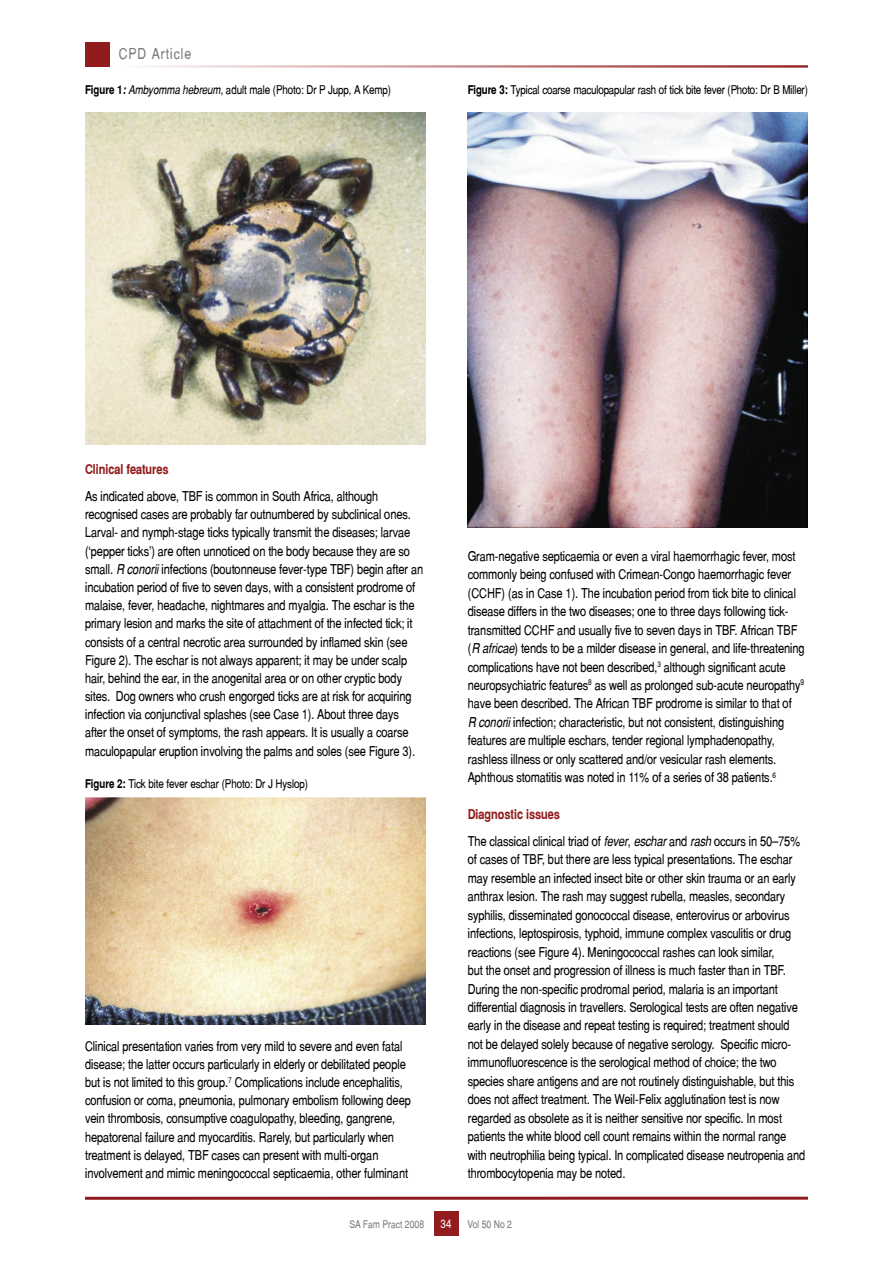
<style>
.page{position:relative;width:893px;height:1263px;background:#fff}
.page>*{position:absolute;margin:0;border:0;box-sizing:border-box;transform-origin:0 0}
.t1{font:15px "Switzerland Narrow Plain";letter-spacing:.06em;color:#7c7c7c}
.t2{font:13.5px/18.5px "Switzerland Narrow Plain";letter-spacing:-.01em;color:#000}
.t3{font:700 13.5px "Switzerland Narrow";letter-spacing:-.01em;color:#921c1d}
.t4{font:12px "Switzerland Narrow Plain";letter-spacing:-.02em;color:#000}
.t5{font:12px "Switzerland Narrow Plain";color:#fff}
.t6{font:10.5px "Switzerland Narrow Plain";color:#7c7c7c}
.s1{font-family:"Switzerland Narrow";font-weight:700}
.s2{font-family:"Switzerland Narrow";font-weight:700;font-style:italic}
.s3{font-family:"Switzerland Narrow";font-style:italic}
</style>
<div class="page">
<div style="left:85px;top:43px;width:25px;height:24px;background:#921c1d"></div>
<div style="left:113px;top:65px;width:695px;height:3px;border:2px solid #fff"></div>
<div style="left:434px;top:1211px;width:24px;height:24px;background:#921c1d"></div>
<hr style="left:85px;top:1197px;width:723px;height:3px;background:#921c1d">
<img style="left:85px;top:113px;width:340px;height:331px">
<img style="left:85px;top:797px;width:340px;height:227px">
<img style="left:468px;top:112px;width:340px;height:416px">
<p class="t1" style="left:119px;top:45px;width:74px">CPD Article</p>
<p class="t4" style="left:85px;top:82px;width:308px"><span class="s1">Figure 1</span><span class="s2">:</span> <span class="s3">Ambyomma hebreum</span>, adult male (Photo: Dr P Jupp, A Kemp)</p>
<p class="t4" style="left:468px;top:82px;width:342px"><span class="s1">Figure 3:</span> Typical coarse maculopapular rash of tick bite fever (Photo: Dr B Miller)</p>
<p class="t3" style="left:85px;top:462px;width:85px">Clinical features</p>
<p class="t2" style="left:85px;top:487px;width:340px">As indicated above, TBF is common in South Africa, although recognised cases are probably far outnumbered by subclinical ones.<br>Larval- and nymph-stage ticks typically transmit the diseases; larvae (‘pepper ticks’) are often unnoticed on the body because they are so small. <span class="s3">R conorii</span> infections (boutonneuse fever-type TBF) begin after an incubation period of five to seven days, with a consistent prodrome of malaise, fever, headache, nightmares and myalgia. The eschar is the primary lesion and marks the site of attachment of the infected tick; it consists of a central necrotic area surrounded by inflamed skin (see Figure 2). The eschar is not always apparent; it may be under scalp hair, behind the ear, in the anogenital area or on other cryptic body sites. Dog owners who crush engorged ticks are at risk for acquiring infection via conjunctival splashes (see Case 1). About three days after the onset of symptoms, the rash appears. It is usually a coarse maculopapular eruption involving the palms and soles (see Figure 3).</p>
<p class="t4" style="left:85px;top:776px;width:225px"><span class="s1">Figure 2:</span> Tick bite fever eschar (Photo: Dr J Hyslop)</p>
<p class="t2" style="left:85px;top:1036px;width:327px">Clinical presentation varies from very mild to severe and even fatal disease; the latter occurs particularly in elderly or debilitated people but is not limited to this group.<sup>7</sup> Complications include encephalitis, confusion or coma, pneumonia, pulmonary embolism following deep vein thrombosis, consumptive coagulopathy, bleeding, gangrene, hepatorenal failure and myocarditis. Rarely, but particularly when treatment is delayed, TBF cases can present with multi-organ involvement and mimic meningococcal septicaemia, other fulminant</p>
<p class="t2" style="left:468px;top:547px;width:338px">Gram-negative septicaemia or even a viral haemorrhagic fever, most commonly being confused with Crimean-Congo haemorrhagic fever (CCHF) (as in Case 1). The incubation period from tick bite to clinical disease differs in the two diseases; one to three days following tick&shy;transmitted CCHF and usually five to seven days in TBF. African TBF (<span class="s3">R africae</span>) tends to be a milder disease in general, and life-threatening complications have not been described,<sup>3</sup> although significant acute neuropsychiatric features<sup>8</sup> as well as prolonged sub-acute neuropathy<sup>9 </sup>have been described. The African TBF prodrome is similar to that of<br><span class="s3">R conorii</span> infection; characteristic, but not consistent, distinguishing features are multiple eschars, tender regional lymphadenopathy, rashless illness or only scattered and/or vesicular rash elements.<br>Aphthous stomatitis was noted in 11% of a series of 38 patients.<sup>6</sup></p>
<p class="t3" style="left:468px;top:806px;width:94px">Diagnostic issues</p>
<p class="t2" style="left:468px;top:832px;width:339px">The classical clinical triad of <span class="s3">fever</span>, <span class="s3">eschar</span> and <span class="s3">rash</span> occurs in 50–75% of cases of TBF, but there are less typical presentations. The eschar may resemble an infected insect bite or other skin trauma or an early anthrax lesion. The rash may suggest rubella, measles, secondary syphilis, disseminated gonococcal disease, enterovirus or arbovirus infections, leptospirosis, typhoid, immune complex vasculitis or drug reactions (see Figure 4). Meningococcal rashes can look similar,<br>but the onset and progression of illness is much faster than in TBF.<br>During the non-specific prodromal period, malaria is an important differential diagnosis in travellers. Serological tests are often negative early in the disease and repeat testing is required; treatment should not be delayed solely because of negative serology. Specific micro&shy;immunofluorescence is the serological method of choice; the two species share antigens and are not routinely distinguishable, but this does not affect treatment. The Weil-Felix agglutination test is now regarded as obsolete as it is neither sensitive nor specific. In most patients the white blood cell count remains within the normal range with neutrophilia being typical. In complicated disease neutropenia and thrombocytopenia may be noted.</p>
<p class="t5" style="left:440px;top:1216px;width:12px">34</p>
<p class="t6" style="left:349px;top:1218px;width:76px">SA Fam Pract 2008</p>
<p class="t6" style="left:467px;top:1218px;width:46px">Vol 50 No 2</p>
</div>
